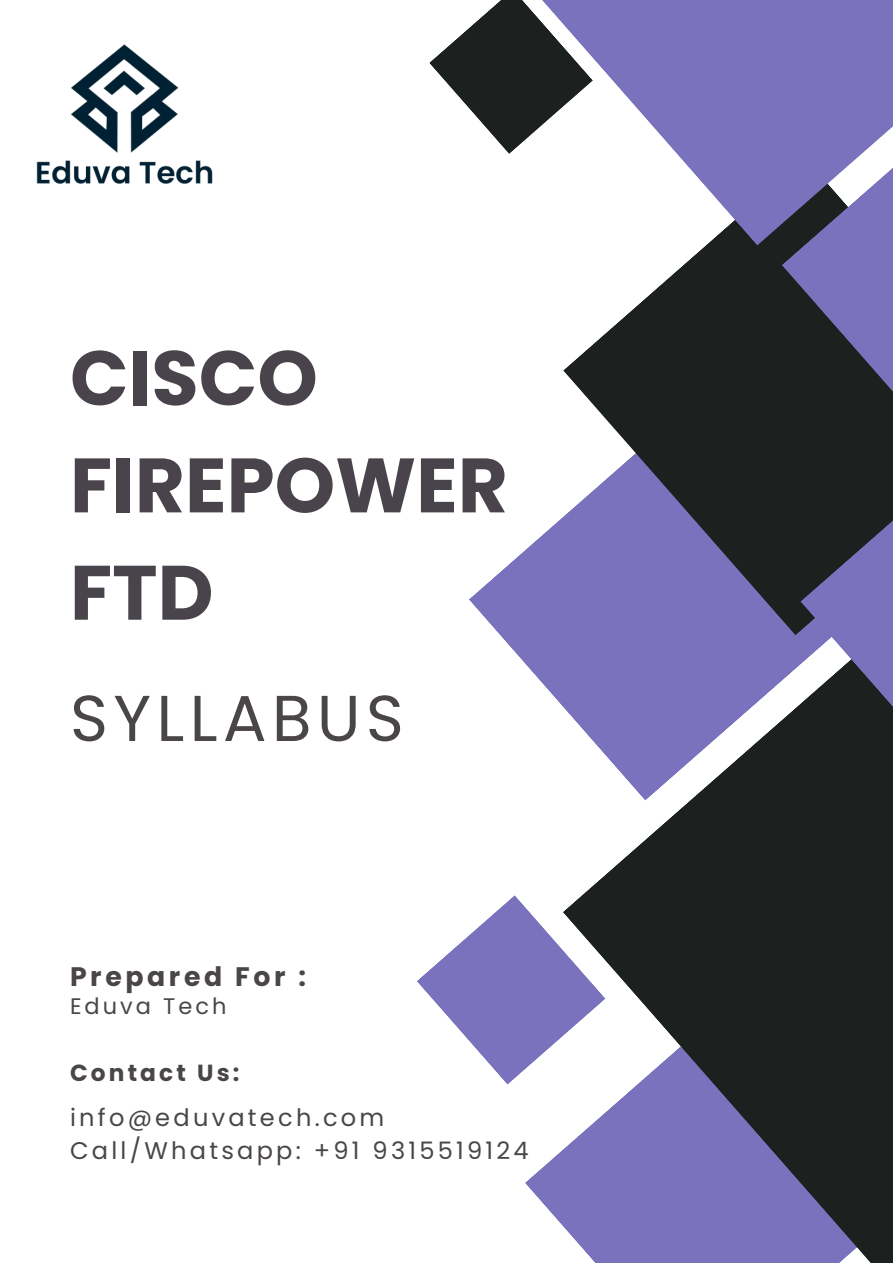
<style>
.page{position:relative;width:893px;height:1264px;background:#fff}
.page>*{position:absolute;margin:0;border:0;box-sizing:border-box;transform-origin:0 0}
.t1{font:700 76.95px/107.2px "Poppins";color:#49444b}
.t2{font:64.65px "Poppins";letter-spacing:.08em;color:#4a4549}
.t3{font:700 26.7px "Poppins";letter-spacing:.135em;color:#4a4549}
.t4{font:24px "Poppins";letter-spacing:.135em;color:#4a4549}
.t5{font:700 23.25px "Poppins";letter-spacing:.135em;color:#4a4549}
.t6{font:22.5px "Poppins";letter-spacing:.135em;color:#4a4549}
</style>
<div class="page">
<svg style="left:525px;top:1151px;width:37px;height:74px"></svg>
<svg style="left:417px;top:895px;width:145px;height:189px"></svg>
<svg style="left:562px;top:732px;width:330px;height:530px;background:#525366"></svg>
<svg style="left:469px;top:517px;width:377px;height:283px;fill:#7a72bd"></svg>
<svg style="left:563px;top:245px;width:329px;height:390px;background:#555669"></svg>
<svg style="left:781px;top:245px;width:111px;height:151px;background:#4d4b73"></svg>
<svg style="left:800px;top:490px;width:92px;height:242px;background:#535271"></svg>
<svg style="left:593px;top:0;width:299px;height:245px;fill:#7a72bd"></svg>
<svg style="left:429px;top:0;width:164px;height:154px"></svg>
<img style="left:36px;top:44px;width:177px;height:140px">
<p class="t1" style="left:70px;top:324px;width:439px">CISCO<br>FIREPOWER<br>FTD</p>
<p class="t2" style="left:70px;top:673px;width:335px">SYLLABUS</p>
<p class="t3" style="left:70px;top:958px;width:237px">Prepared For :</p>
<p class="t6" style="left:70px;top:990px;width:158px">Eduva Tech</p>
<p class="t5" style="left:70px;top:1056px;width:171px">Contact Us:</p>
<p class="t4" style="left:70px;top:1100px;width:316px">info@eduvatech.com</p>
<p class="t4" style="left:70px;top:1133px;width:460px">Call/Whatsapp: +91 9315519124</p>
</div>
